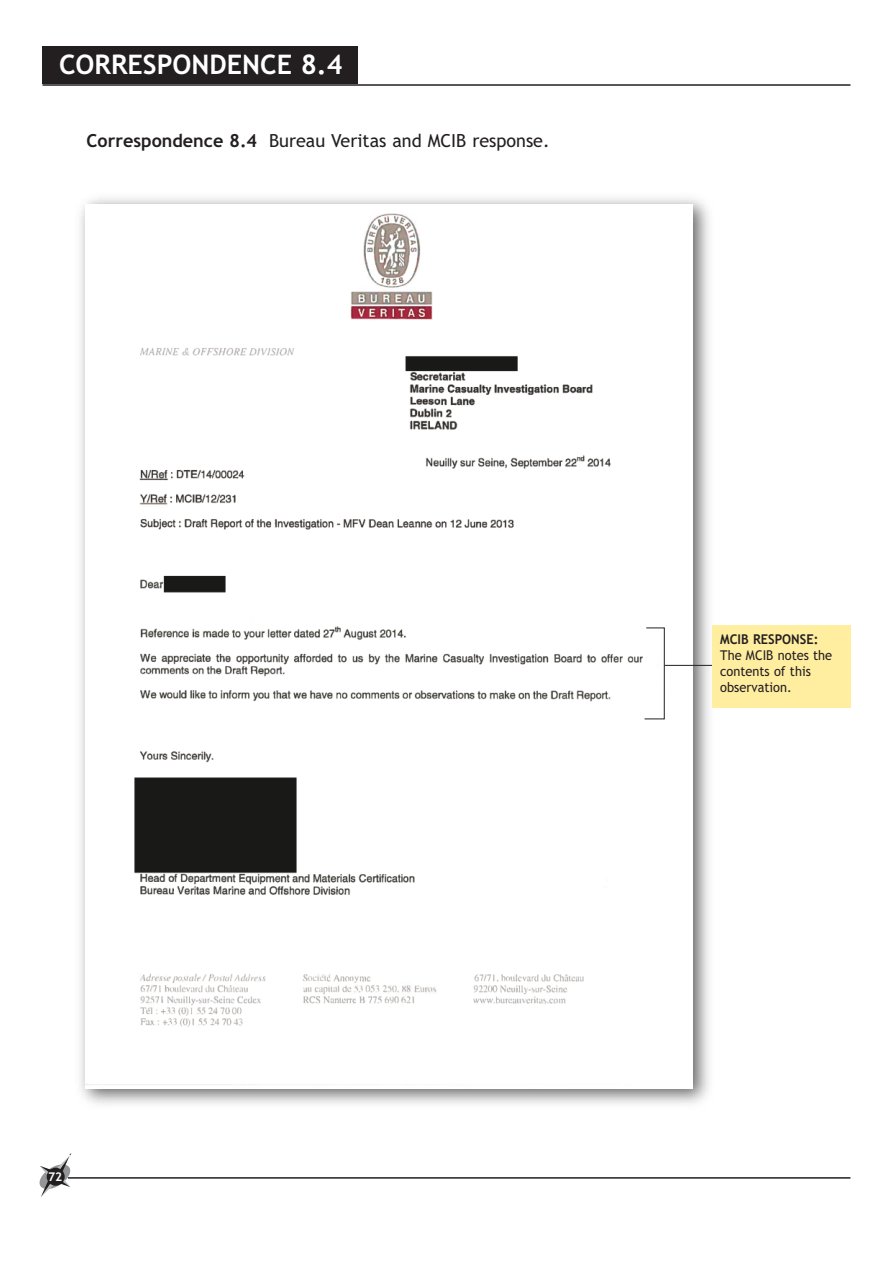
<style>
.page{position:relative;width:893px;height:1263px;background:#fff}
.page>*{position:absolute;margin:0;border:0;box-sizing:border-box;transform-origin:0 0}
.t1{font:700 27px "Trebuchet MS";color:#fff}
.t2{font:18px "Trebuchet MS";color:#231f20}
.t3{font:13.5px/16.2px "Trebuchet MS";color:#231f20;scale:.95 1}
.t4{font:700 13.5px "Trebuchet MS";color:#231f20;scale:.95 1}
.t5{font:700 12px "Trebuchet MS";color:#fff}
.s1{font-weight:700}
</style>
<div class="page">
<div style="left:43px;top:46px;width:315px;height:37px;background:#231f20"></div>
<hr style="left:43px;top:84px;width:807px;height:2px;background:#231f20">
<hr style="left:68px;top:1177px;width:782px;height:2px;background:#231f20">
<svg style="left:39px;top:1153px;width:33px;height:44px"></svg>
<div style="left:47px;top:1168px;width:18px;height:18px;background:#231f20;border-radius:50%"></div>
<img style="left:80px;top:198px;width:637px;height:906px">
<img style="left:85px;top:204px;width:607px;height:884px">
<hr style="left:665px;top:665px;width:68px;height:1px;background:#231f20">
<div style="left:712px;top:625px;width:138px;height:82px;background:#ffeda0"></div>
<svg style="left:644px;top:627px;width:21px;height:93px"></svg>
<h1 class="t1" style="left:59px;top:49px;width:285px">CORRESPONDENCE 8.4</h1>
<p class="t2" style="left:87px;top:130px;width:465px"><span class="s1">Correspondence 8.4</span> Bureau Veritas and MCIB response.</p>
<p class="t5" style="left:48px;top:1170px;width:16px">72</p>
<p class="t4" style="left:720px;top:631px;width:105px">MCIB RESPONSE:</p>
<p class="t3" style="left:720px;top:647px;width:119px">The MCIB notes the contents of this observation.</p>
</div>
